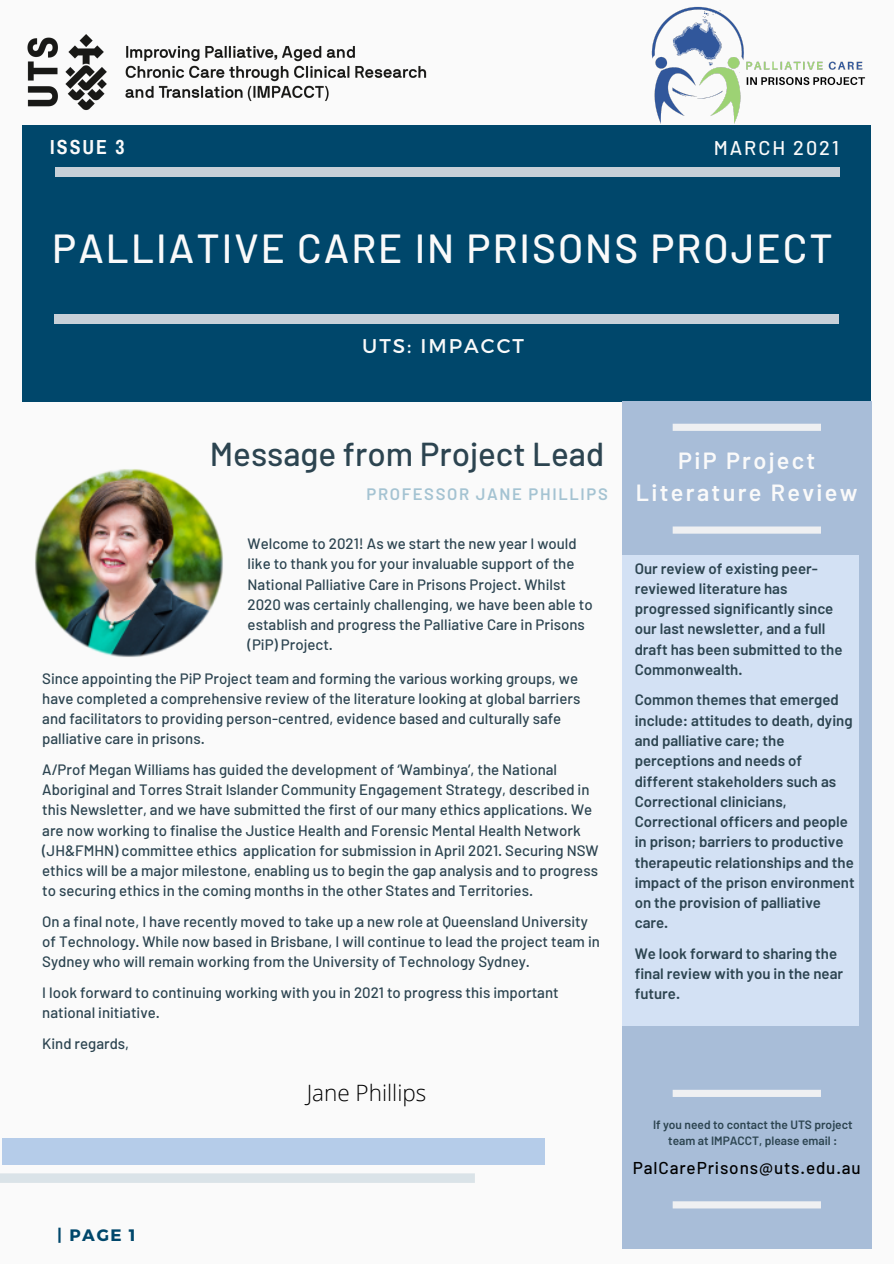
<style>
.page{position:relative;width:894px;height:1264px;background:#fff}
.page>*{position:absolute;margin:0;border:0;box-sizing:border-box;transform-origin:0 0}
.t1{font:500 40.5px "Barlow";letter-spacing:.05em;color:#fafafa}
.t2{font:500 33.15px "Barlow";color:#2c4450}
.t3{font:600 23.4px/32.4px "Barlow";letter-spacing:.1em;color:#fafafa;text-align:center}
.t4{font:300 22.5px "Open Sans";color:#000}
.t5{font:19.8px "Montserrat";letter-spacing:.1em;color:#fafafa}
.t6{font:500 19.8px "Barlow";letter-spacing:.1em;color:#fafafa}
.t7{font:700 19.8px "Archivo Narrow";letter-spacing:.1em;color:#fafafa}
.t8{font:500 17.1px "Barlow";letter-spacing:.05em;color:#000}
.t9{font:600 16.5px "Barlow";letter-spacing:.1em;color:#a4c3d2}
.t10{font:700 16.5px "Montserrat";color:#00476b}
.t11{font:500 15px/20.2px "Barlow";color:#2c4450}
.t12{font:600 15px/20.2px "Barlow";color:#2c4450}
.t13{font:600 12px/16px "Barlow";color:#2c4450;text-align:center}
</style>
<div class="page">
<div style="left:0;top:0;width:893px;height:1263px;background:#fafafa"></div>
<div style="left:23px;top:125px;width:847px;height:276px;background:#00476b"></div>
<div style="left:55px;top:167px;width:784px;height:9px;background:#c7d0d8"></div>
<div style="left:54px;top:315px;width:784px;height:9px;background:#c7d0d8"></div>
<div style="left:2px;top:1138px;width:542px;height:26px;background:#b5cce9"></div>
<img style="left:35px;top:469px;width:188px;height:188px">
<img style="left:22px;top:34px;width:405px;height:113px">
<img style="left:634px;top:6px;width:237px;height:187px">
<div style="left:622px;top:401px;width:249px;height:847px;background:#a8bdd8"></div>
<div style="left:622px;top:555px;width:236px;height:470px;background:#d3e1f4"></div>
<svg style="left:672px;top:1089px;width:148px;height:7px"></svg>
<svg style="left:0;top:1173px;width:475px;height:9px;background:#dbe3e8"></svg>
<svg style="left:672px;top:1201px;width:148px;height:7px"></svg>
<svg style="left:672px;top:526px;width:148px;height:7px"></svg>
<svg style="left:672px;top:424px;width:148px;height:7px"></svg>
<p class="t7" style="left:50px;top:137px;width:76px">ISSUE 3</p>
<p class="t6" style="left:713px;top:135px;width:127px">MARCH 2021</p>
<p class="t1" style="left:52px;top:222px;width:781px">PALLIATIVE CARE IN PRISONS PROJECT</p>
<p class="t5" style="left:362px;top:333px;width:163px">UTS: IMPACCT</p>
<p class="t2" style="left:210px;top:433px;width:396px">Message from Project Lead</p>
<p class="t9" style="left:366px;top:483px;width:243px">PROFESSOR JANE PHILLIPS</p>
<p class="t11" style="left:247px;top:533px;width:346px">Welcome to 2021! As we start the new year I would like to thank you for your invaluable support of the National Palliative Care in Prisons Project. Whilst 2020 was certainly challenging, we have been able to establish and progress the Palliative Care in Prisons (PiP) Project.</p>
<p class="t11" style="left:42px;top:667px;width:539px">Since appointing the PiP Project team and forming the various working groups, we have completed a comprehensive review of the literature looking at global barriers and facilitators to providing person-centred, evidence based and culturally safe palliative care in prisons.</p>
<p class="t11" style="left:42px;top:758px;width:557px">A/Prof Megan Williams has guided the development of ‘Wambinya’, the National Aboriginal and Torres Strait Islander Community Engagement Strategy, described in this Newsletter, and we have submitted the first of our many ethics applications. We are now working to finalise the Justice Health and Forensic Mental Health Network (JH&amp;FMHN) committee ethics application for submission in April 2021. Securing NSW ethics will be a major milestone, enabling us to begin the gap analysis and to progress to securing ethics in the coming months in the other States and Territories.</p>
<p class="t11" style="left:42px;top:910px;width:559px">On a final note, I have recently moved to take up a new role at Queensland University of Technology. While now based in Brisbane, I will continue to lead the project team in<br>Sydney who will remain working from the University of Technology Sydney.</p>
<p class="t11" style="left:42px;top:981px;width:518px">I look forward to continuing working with you in 2021 to progress this important national initiative.</p>
<p class="t11" style="left:42px;top:1032px;width:88px">Kind regards,</p>
<p class="t10" style="left:57px;top:1224px;width:80px">| PAGE 1</p>
<p class="t4" style="left:306px;top:1076px;width:121px">Jane Phillips</p>
<p class="t3" style="left:635px;top:443px;width:223px">PiP Project<br>Literature Review</p>
<p class="t12" style="left:634px;top:557px;width:209px">Our review of existing peer&shy;reviewed literature has progressed significantly since our last newsletter, and a full draft has been submitted to the<br>Commonwealth.</p>
<p class="t12" style="left:634px;top:689px;width:221px">Common themes that emerged include: attitudes to death, dying and palliative care; the perceptions and needs of different stakeholders such as<br>Correctional clinicians,<br>Correctional officers and people in prison; barriers to productive therapeutic relationships and the impact of the prison environment on the provision of palliative care.</p>
<p class="t12" style="left:634px;top:942px;width:210px">We look forward to sharing the final review with you in the near future.</p>
<p class="t13" style="left:652px;top:1115px;width:201px">If you need to contact the UTS project team at IMPACCT, please email :</p>
<p class="t8" style="left:632px;top:1156px;width:229px">PalCarePrisons@uts.edu.au</p>
</div>
